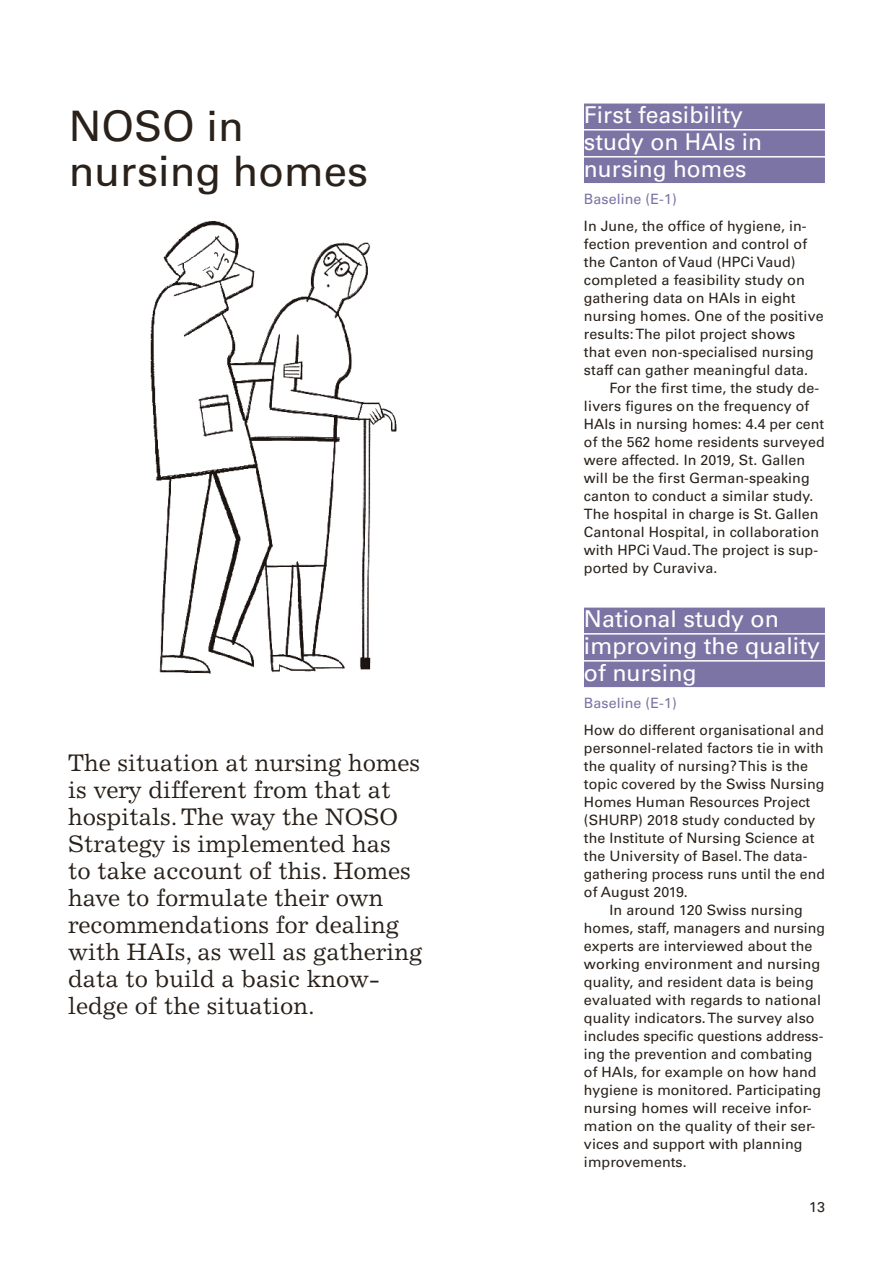
<style>
.page{position:relative;width:893px;height:1263px;background:#fff}
.page>*{position:absolute;margin:0;border:0;box-sizing:border-box;transform-origin:0 0}
.t1{font:42px/45px "Univers LT";color:#29211a}
.t2{font:24px/27px "Excelsior LT";color:#29211a}
.t3{font:23.25px/27px "Univers LT";color:#fff}
.t4{font:14.25px/18px "Univers LT";letter-spacing:.005em;color:#29211a}
.t5{font:14.25px "Univers LT";letter-spacing:.005em;color:#7c74a4}
</style>
<div class="page">
<img style="left:150px;top:221px;width:247px;height:453px">
<div style="left:584px;top:104px;width:241px;height:25px;background:#7c74a4"></div>
<div style="left:584px;top:131px;width:241px;height:25px;background:#7c74a4"></div>
<div style="left:584px;top:158px;width:241px;height:25px;background:#7c74a4"></div>
<div style="left:584px;top:608px;width:241px;height:25px;background:#7c74a4"></div>
<div style="left:584px;top:635px;width:241px;height:25px;background:#7c74a4"></div>
<div style="left:584px;top:662px;width:241px;height:25px;background:#7c74a4"></div>
<h1 class="t1" style="left:69px;top:104px;width:301px">NOSO in nursing homes</h1>
<p class="t2" style="left:68px;top:749px;width:356px">The situation at nursing homes is very different from that at hospitals. The way the NOSO<br>Strategy is implemented has<br>to take account of this. Homes have to formulate their own recommendations for dealing with HAIs, as well as gathering data to build a basic know&shy;ledge of the situation.</p>
<h3 class="t3" style="left:584px;top:101px;width:180px">First feasibility study on HAIs in nursing homes</h3>
<p class="t5" style="left:584px;top:191px;width:94px">Baseline (E-1)</p>
<p class="t4" style="left:584px;top:217px;width:241px">In June, the office of hygiene, in&shy;fection prevention and control of the Canton of Vaud (HPCi Vaud) completed a feasibility study on gathering data on HAIs in eight nursing homes. One of the positive results: The pilot project shows that even non-specialised nursing staff can gather meaningful data.</p>
<p class="t4" style="left:584px;top:379px;width:242px;text-indent:26px">For the first time, the study de&shy;livers figures on the frequency of HAIs in nursing homes: 4.4 per cent of the 562 home residents surveyed were affected. In 2019, St. Gallen will be the first German-speaking canton to conduct a similar study.<br>The hospital in charge is St. Gallen Cantonal Hospital, in collaboration with HPCi Vaud. The project is sup&shy;ported by Curaviva.</p>
<h3 class="t3" style="left:584px;top:605px;width:238px">National study on improving the quality of nursing</h3>
<p class="t5" style="left:584px;top:695px;width:94px">Baseline (E-1)</p>
<p class="t4" style="left:584px;top:721px;width:241px">How do different organisational and</p>
<p class="t4" style="left:584px;top:739px;width:241px">personnel-related factors tie in with</p>
<p class="t4" style="left:584px;top:757px;width:226px">the quality of nursing? This is the</p>
<p class="t4" style="left:584px;top:775px;width:242px">topic covered by the Swiss Nursing</p>
<p class="t4" style="left:584px;top:793px;width:228px">Homes Human Resources Project</p>
<p class="t4" style="left:584px;top:811px;width:233px">(SHURP) 2018 study conducted by</p>
<p class="t4" style="left:584px;top:829px;width:232px">the Institute of Nursing Science at</p>
<p class="t4" style="left:584px;top:847px;width:225px">the University of Basel. The data-</p>
<p class="t4" style="left:584px;top:865px;width:242px">gathering process runs until the end</p>
<p class="t4" style="left:584px;top:883px;width:105px">of August 2019.</p>
<p class="t4" style="left:609px;top:901px;width:195px">In around 120 Swiss nursing</p>
<p class="t4" style="left:584px;top:919px;width:242px">homes, staff, managers and nursing</p>
<p class="t4" style="left:584px;top:937px;width:230px">experts are interviewed about the</p>
<p class="t4" style="left:584px;top:955px;width:238px">working environment and nursing</p>
<p class="t4" style="left:584px;top:973px;width:231px">quality, and resident data is being</p>
<p class="t4" style="left:584px;top:991px;width:239px">evaluated with regards to national</p>
<p class="t4" style="left:584px;top:1009px;width:232px">quality indicators. The survey also</p>
<p class="t4" style="left:584px;top:1027px;width:241px">includes specific questions address-</p>
<p class="t4" style="left:584px;top:1045px;width:230px">ing the prevention and combating</p>
<p class="t4" style="left:584px;top:1063px;width:234px">of HAIs, for example on how hand</p>
<p class="t4" style="left:584px;top:1081px;width:239px">hygiene is monitored. Participating</p>
<p class="t4" style="left:584px;top:1099px;width:229px">nursing homes will receive infor-</p>
<p class="t4" style="left:584px;top:1117px;width:233px">mation on the quality of their ser-</p>
<p class="t4" style="left:584px;top:1135px;width:220px">vices and support with planning</p>
<p class="t4" style="left:584px;top:1153px;width:104px">improvements.</p>
<p class="t4" style="left:809px;top:1198px;width:17px">13</p>
</div>
